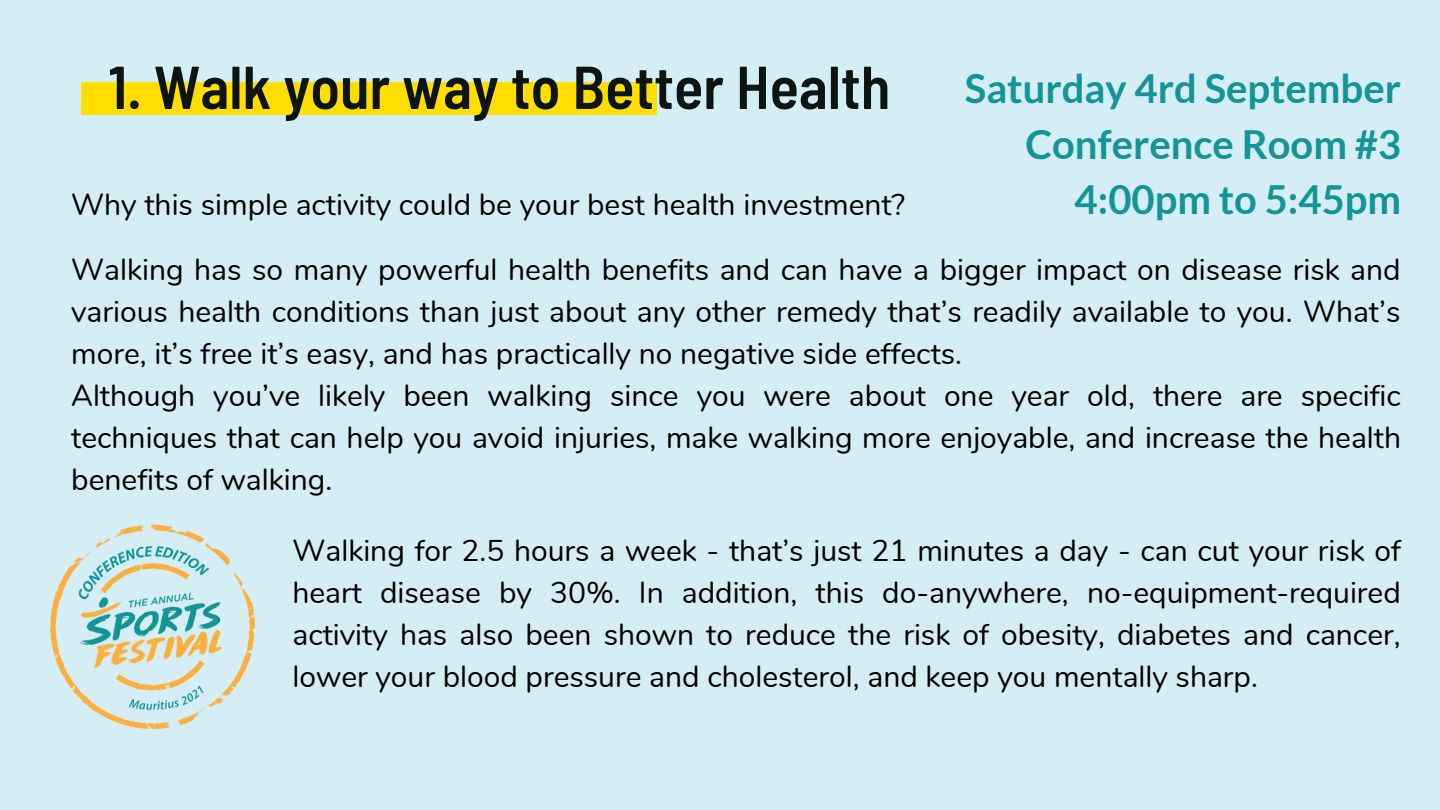
<style>
.page{position:relative;width:1440px;height:810px;background:#d5edf4}
.page>*{position:absolute;margin:0;border:0;box-sizing:border-box;transform-origin:0 0}
.t1{font:600 semi-condensed 60.4px "Barlow";color:#0c1513}
.t2{font:700 40px "Lato";color:#149494}
.t3{font:30px/42px "Nunito";color:#000;text-align:justify}
</style>
<div class="page">
<div style="left:81px;top:82px;width:575px;height:33px;background:#ffde00"></div>
<img style="left:50px;top:524px;width:206px;height:205px">
<p class="t1" style="left:108px;top:49px;width:784px">1. Walk your way to Better Health</p>
<p class="t2" style="left:965px;top:64px;width:438px">Saturday 4rd September</p>
<p class="t2" style="left:1025px;top:119px;width:377px">Conference Room #3</p>
<p class="t2" style="left:1075px;top:175px;width:328px">4:00pm to 5:45pm</p>
<p class="t3" style="left:71px;top:249px;width:1331px">Walking has so many powerful health benefits and can have a bigger impact on disease risk and various health conditions than just about any other remedy that’s readily available to you. What’s more, it’s free it’s easy, and has practically no negative side effects.</p>
<p class="t3" style="left:71px;top:375px;width:1331px">Although you’ve likely been walking since you were about one year old, there are specific techniques that can help you avoid injuries, make walking more enjoyable, and increase the health benefits of walking.</p>
<p class="t3" style="left:71px;top:184px;width:835px">Why this simple activity could be your best health investment?</p>
<p class="t3" style="left:292px;top:530px;width:1110px">Walking for 2.5 hours a week - that’s just 21 minutes a day - can cut your risk of heart disease by 30%. In addition, this do-anywhere, no-equipment-required activity has also been shown to reduce the risk of obesity, diabetes and cancer, lower your blood pressure and cholesterol, and keep you mentally sharp.</p>
</div>
